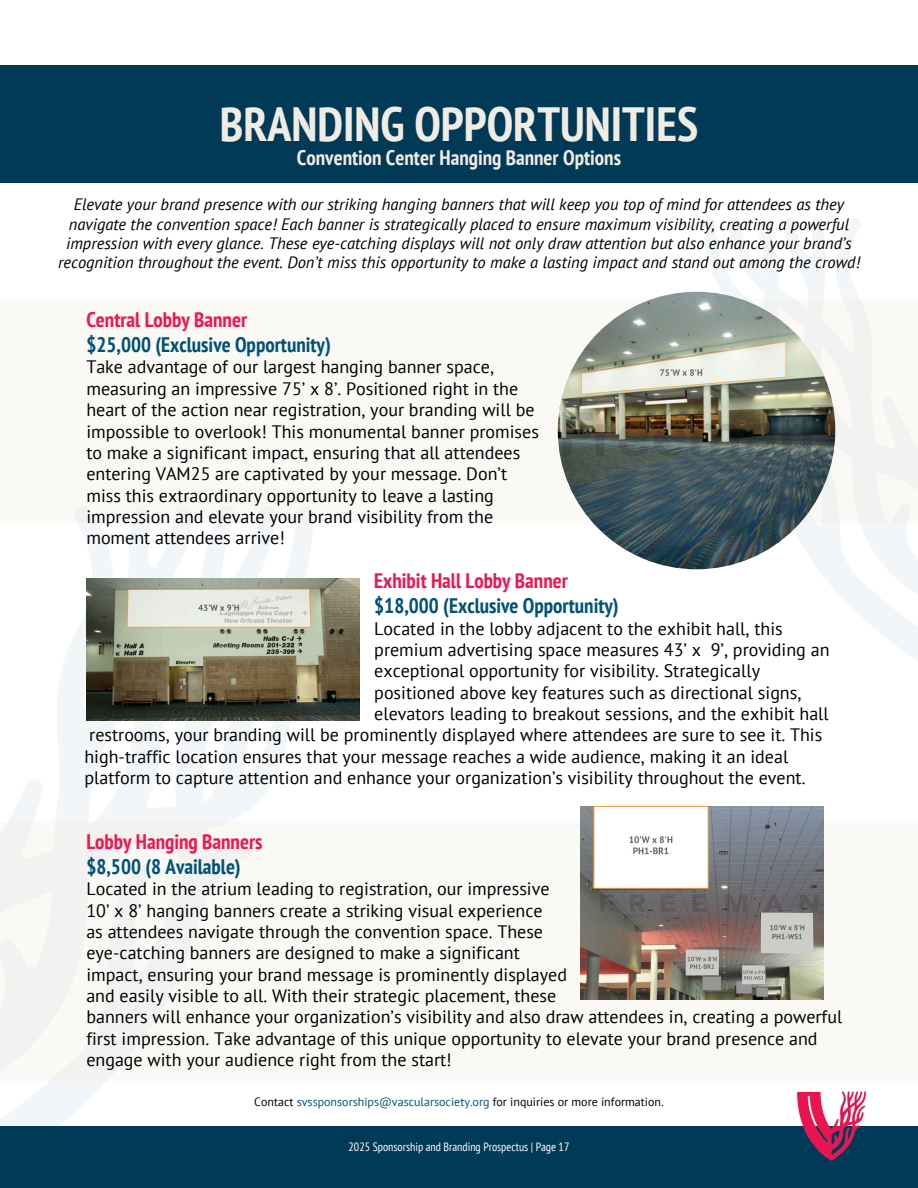
<style>
.page{position:relative;width:918px;height:1188px;background:#fff}
.page>*{position:absolute;margin:0;border:0;box-sizing:border-box;transform-origin:0 0}
.t1{font:700 condensed 48px "PT Sans";color:#f0ebe3}
.t2{font:700 condensed 21px "PT Sans";color:#005275}
.t3{font:700 condensed 21px "PT Sans";color:#ed1752}
.t4{font:700 condensed 21px "PT Sans";color:#f0ebe3}
.t5{font:18px/21.3px "PT Sans";color:#000}
.t6{font:italic 16.5px/19.2px "PT Sans";color:#000;text-align:center}
.t7{font:12px "PT Sans";color:#000}
.t8{font:condensed 12px "PT Sans";color:#fff}
.s1{color:#005275}
</style>
<div class="page">
<div style="left:0;top:65px;width:918px;height:117px;background:#003a57"></div>
<div style="left:0;top:1126px;width:918px;height:62px;background:#003a57"></div>
<img style="left:797px;top:1091px;width:69px;height:70px">
<img style="left:0;top:523px;width:338px;height:603px">
<img style="left:688px;top:218px;width:230px;height:442px">
<div style="left:0;top:299px;width:918px;height:224px;background:#faf9f6"></div>
<div style="left:0;top:821px;width:918px;height:259px;background:#faf9f6"></div>
<img style="left:558px;top:292px;width:277px;height:277px;border-radius:50%">
<img style="left:86px;top:579px;width:273px;height:142px">
<img style="left:580px;top:807px;width:243px;height:192px">
<h1 class="t1" style="left:220px;top:92px;width:480px">BRANDING OPPORTUNITIES</h1>
<p class="t4" style="left:297px;top:144px;width:326px">Convention Center Hanging Banner Options</p>
<p class="t6" style="left:58px;top:195px;width:803px">Elevate your brand presence with our striking hanging banners that will keep you top of mind for attendees as they navigate the convention space! Each banner is strategically placed to ensure maximum visibility, creating a powerful impression with every glance. These eye-catching displays will not only draw attention but also enhance your brand’s recognition throughout the event. Don’t miss this opportunity to make a lasting impact and stand out among the crowd!</p>
<p class="t3" style="left:86px;top:306px;width:162px">Central Lobby Banner</p>
<p class="t2" style="left:86px;top:331px;width:246px">$25,000 (Exclusive Opportunity)</p>
<p class="t5" style="left:86px;top:356px;width:454px">Take advantage of our largest hanging banner space, measuring an impressive 75’ x 8’. Positioned right in the heart of the action near registration, your branding will be impossible to overlook! This monumental banner promises to make a significant impact, ensuring that all attendees entering VAM25 are captivated by your message. Don’t miss this extraordinary opportunity to leave a lasting impression and elevate your brand visibility from the moment attendees arrive!</p>
<p class="t3" style="left:374px;top:567px;width:195px">Exhibit Hall Lobby Banner</p>
<p class="t2" style="left:374px;top:592px;width:246px">$18,000 (Exclusive Opportunity)</p>
<p class="t5" style="left:374px;top:617px;width:457px">Located in the lobby adjacent to the exhibit hall, this premium advertising space measures 43’ x 9’, providing an exceptional opportunity for visibility. Strategically positioned above key features such as directional signs, elevators leading to breakout sessions, and the exhibit hall</p>
<p class="t5" style="left:84px;top:724px;width:739px">restrooms, your branding will be prominently displayed where attendees are sure to see it. This high-traffic location ensures that your message reaches a wide audience, making it an ideal platform to capture attention and enhance your organization’s visibility throughout the event.</p>
<p class="t3" style="left:86px;top:828px;width:178px">Lobby Hanging Banners</p>
<p class="t2" style="left:86px;top:852px;width:156px">$8,500 (8 Available)</p>
<p class="t5" style="left:86px;top:878px;width:757px">Located in the atrium leading to registration, our impressive<br>10’ x 8’ hanging banners create a striking visual experience<br>as attendees navigate through the convention space. These<br>eye-catching banners are designed to make a significant<br>impact, ensuring your brand message is prominently displayed<br>and easily visible to all. With their strategic placement, these<br>banners will enhance your organization’s visibility and also draw attendees in, creating a powerful first impression. Take advantage of this unique opportunity to elevate your brand presence and engage with your audience right from the start!</p>
<p class="t7" style="left:254px;top:1094px;width:411px">Contact <span class="s1">svssponsorships@vascularsociety.org</span> for inquiries or more information.</p>
<p class="t8" style="left:349px;top:1139px;width:222px">2025 Sponsorship and Branding Prospectus | Page 17</p>
</div>
